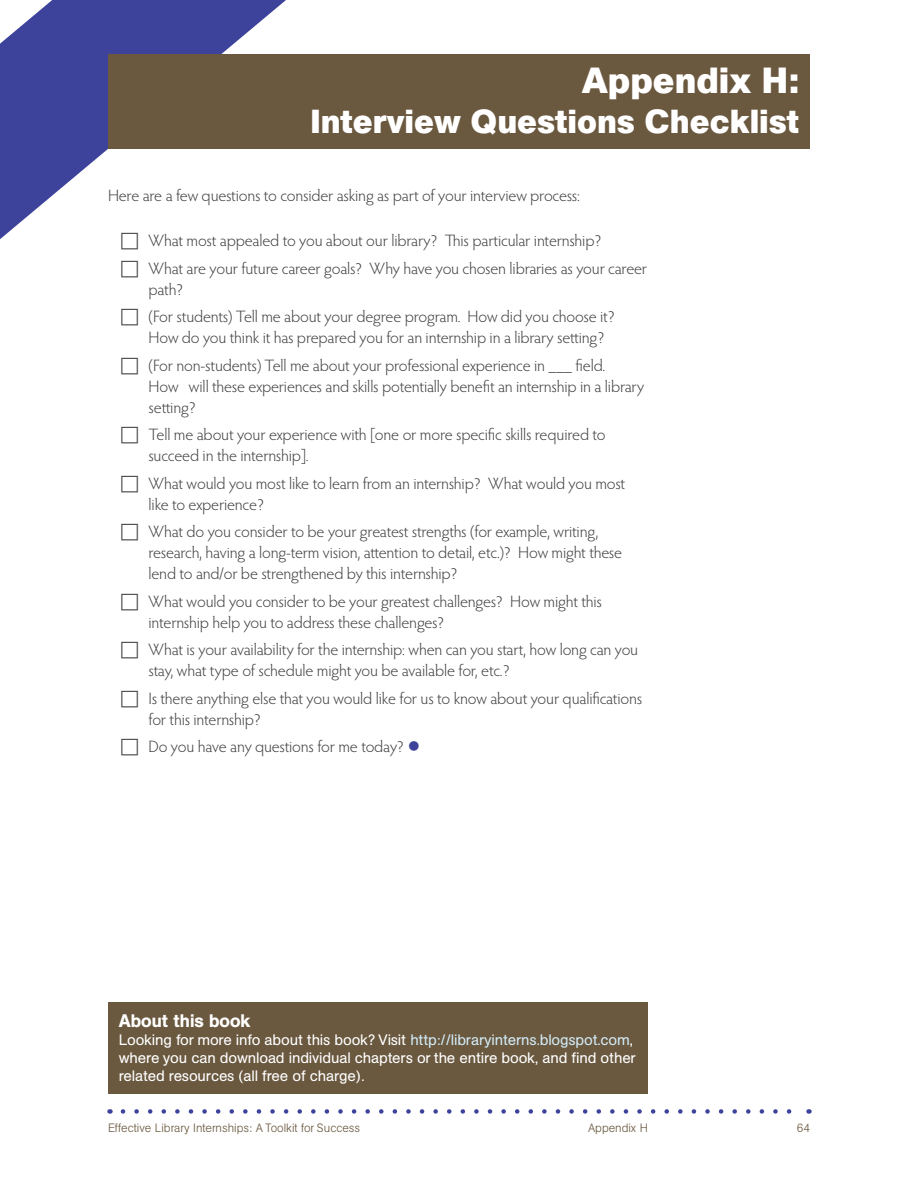
<style>
.page{position:relative;width:918px;height:1188px;background:#fff}
.page>*{position:absolute;margin:0;border:0;box-sizing:border-box;transform-origin:0 0}
.Chapter_title{font:700 36px "AG Book BQ";color:#fff}
.Chapter_title-2{font:700 33px "AG Book BQ";color:#fff}
.Book_info_box_text{font:500 18px "AG Book BQ";color:#fff}
.t1{font:300 16.5px/21px "Hypatia Sans Pro";letter-spacing:-.01em;color:#3e3e3f}
.Book_info_box_text-2{font:15px/18px "AG Book BQ";letter-spacing:-.01em;color:#fff}
.t2{font:300 12px "AG Book BQ";color:#6a583f}
.s1{color:#3d439b}
.s2{color:#d1eaf6}
</style>
<div class="page">
<svg style="left:123px;top:1109px;width:669px;height:5px"></svg>
<svg style="left:0;top:0;width:477px;height:239px"></svg>
<div style="left:108px;top:54px;width:702px;height:94px;background:#6a583f"></div>
<div style="left:108px;top:1002px;width:540px;height:92px;background:#6a583f"></div>
<svg style="left:122px;top:233px;width:16px;height:6px"></svg>
<p class="Chapter_title" style="left:582px;top:59px;width:219px">Appendix H:</p>
<p class="Chapter_title-2" style="left:310px;top:101px;width:490px">Interview Questions Checklist</p>
<p class="t1" style="left:108px;top:185px;width:474px">Here are a few questions to consider asking as part of your interview process:</p>
<p class="t1" style="left:148px;top:230px;width:455px">What most appealed to you about our library? This particular internship?</p>
<p class="t1" style="left:148px;top:257px;width:500px">What are your future career goals? Why have you chosen libraries as your career path?</p>
<p class="t1" style="left:148px;top:306px;width:468px">(For students) Tell me about your degree program. How did you choose it?<br>How do you think it has prepared you for an internship in a library setting?</p>
<p class="t1" style="left:148px;top:354px;width:497px">(For non-students) Tell me about your professional experience in ___ field.<br>How will these experiences and skills potentially benefit an internship in a library setting?</p>
<p class="t1" style="left:148px;top:424px;width:459px">Tell me about your experience with [one or more specific skills required to succeed in the internship].</p>
<p class="t1" style="left:148px;top:472px;width:478px">What would you most like to learn from an internship? What would you most like to experience?</p>
<p class="t1" style="left:148px;top:521px;width:475px">What do you consider to be your greatest strengths (for example, writing, research, having a long-term vision, attention to detail, etc.)? How might these lend to and/or be strengthened by this internship?</p>
<p class="t1" style="left:148px;top:590px;width:455px">What would you consider to be your greatest challenges? How might this internship help you to address these challenges?</p>
<p class="t1" style="left:148px;top:639px;width:491px">What is your availability for the internship: when can you start, how long can you stay, what type of schedule might you be available for, etc.?</p>
<p class="t1" style="left:148px;top:687px;width:495px">Is there anything else that you would like for us to know about your qualifications for this internship?</p>
<p class="t1" style="left:148px;top:736px;width:273px">Do you have any questions for me today? <span class="s1">●</span></p>
<p class="Book_info_box_text" style="left:119px;top:1010px;width:133px">About this book</p>
<p class="Book_info_box_text-2" style="left:119px;top:1031px;width:519px">Looking for more info about this book? Visit <span class="s2">http://libraryinterns.blogspot.com</span>, where you can download individual chapters or the entire book, and find other related resources (all free of charge).</p>
<p class="t2" style="left:108px;top:1120px;width:254px">Effective Library Internships: A Toolkit for Success</p>
<p class="t2" style="left:588px;top:1120px;width:61px">Appendix H</p>
<p class="t2" style="left:797px;top:1120px;width:15px">64</p>
</div>
